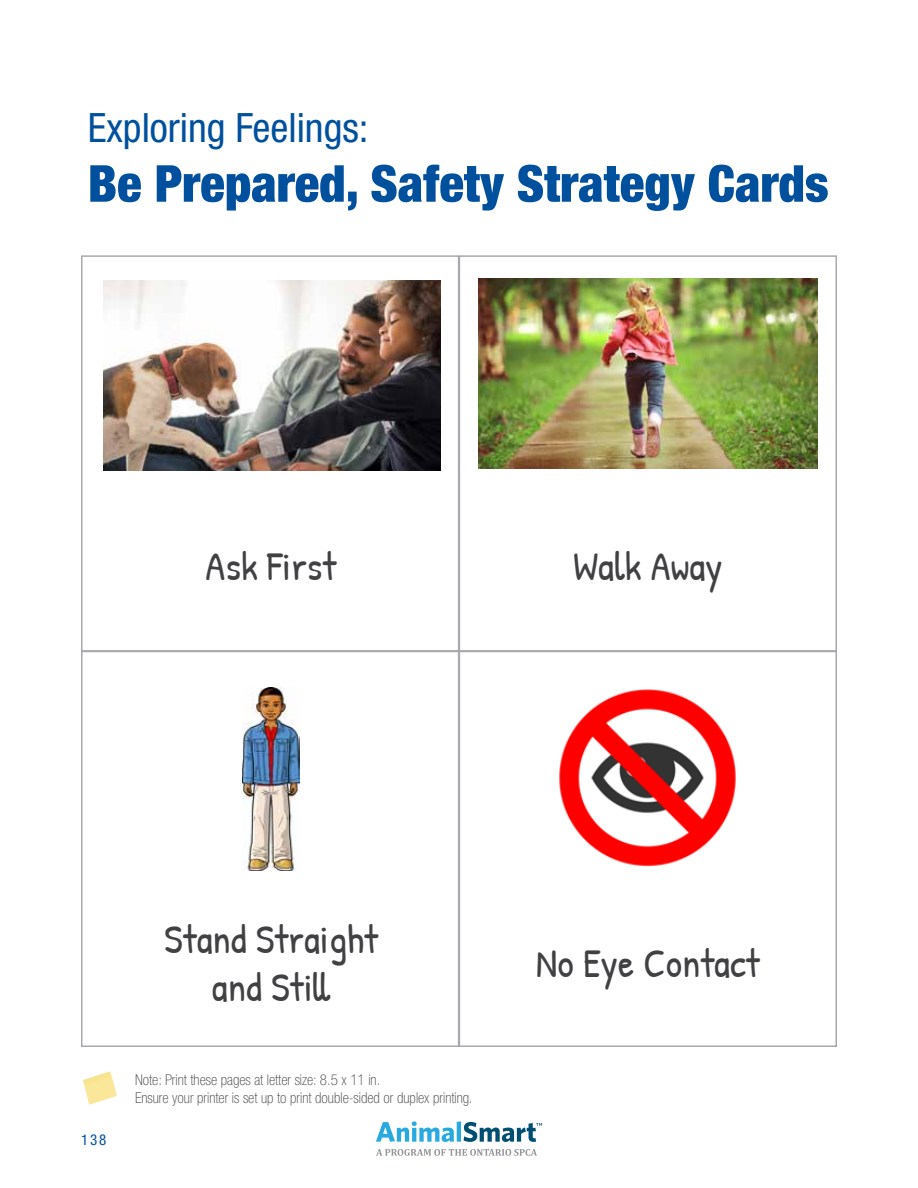
<style>
.page{position:relative;width:918px;height:1188px;background:#fff}
.page>*{position:absolute;margin:0;border:0;box-sizing:border-box;transform-origin:0 0}
.t1{font:900 condensed 51px "Helvetica Neue";color:#00509e}
.t2{font:40.5px/48.6px "Patrick Hand";color:#414042;text-align:center}
.t3{font:condensed 40.5px "Helvetica Neue LT Std";color:#00509e}
.t4{font:100 condensed 15px/18px "Helvetica Neue LT Std";color:#414042}
.t5{font:condensed 15px "Helvetica Neue LT Std";color:#00509e}
</style>
<div class="page">
<svg style="left:376px;top:1149px;width:161px;height:7px"></svg>
<svg style="left:376px;top:1121px;width:166px;height:21px"></svg>
<div style="left:81px;top:255px;width:378px;height:397px;border:2px solid #a7a9ac"></div>
<div style="left:81px;top:651px;width:378px;height:396px;border:2px solid #a7a9ac"></div>
<div style="left:459px;top:255px;width:378px;height:397px;border:2px solid #a7a9ac"></div>
<div style="left:459px;top:651px;width:378px;height:396px;border:2px solid #a7a9ac"></div>
<img style="left:243px;top:688px;width:56px;height:183px">
<img style="left:478px;top:278px;width:339px;height:190px">
<img style="left:559px;top:689px;width:177px;height:178px">
<img style="left:104px;top:280px;width:337px;height:190px">
<svg style="left:83px;top:1071px;width:34px;height:34px"></svg>
<h2 class="t3" style="left:88px;top:104px;width:282px">Exploring Feelings:</h2>
<h1 class="t1" style="left:88px;top:142px;width:742px">Be Prepared, Safety Strategy Cards</h1>
<h2 class="t2" style="left:206px;top:541px;width:132px">Ask First</h2>
<h2 class="t2" style="left:573px;top:541px;width:151px">Walk Away</h2>
<p class="t5" style="left:81px;top:1131px;width:27px">138</p>
<h2 class="t2" style="left:164px;top:914px;width:215px">Stand Straight and Still</h2>
<p class="t4" style="left:135px;top:1071px;width:339px">Note: Print these pages at letter size: 8.5 x 11 in.<br>Ensure your printer is set up to print double-sided or duplex printing.</p>
<h2 class="t2" style="left:536px;top:938px;width:225px">No Eye Contact</h2>
</div>
